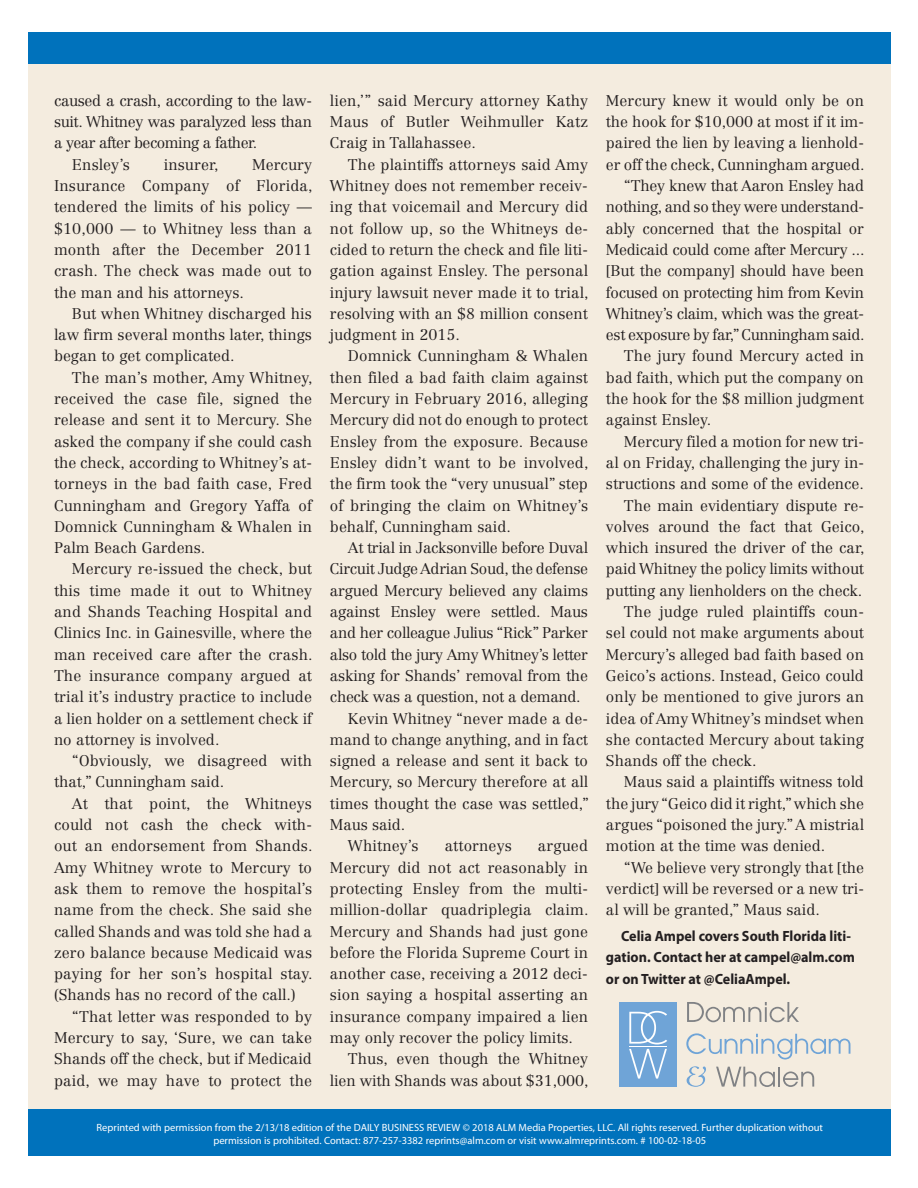
<style>
.page{position:relative;width:918px;height:1188px;background:#fff}
.page>*{position:absolute;margin:0;border:0;box-sizing:border-box;transform-origin:0 0}
.t1{font:300 15.15px/21.3px "Centennial LT Std";color:#231f20;text-align:justify}
.t2{font:300 15.15px "Centennial LT Std";letter-spacing:-.02em;color:#231f20}
.t3{font:300 15.15px "Centennial LT Std";letter-spacing:-.03em;color:#231f20}
.t4{font:700 14.85px/21.3px "Myriad Pro";color:#231f20;scale:.95 1}
.t5{font:10.5px/13.5px "Myriad Pro";color:#fff;text-align:center}
</style>
<div class="page">
<div style="left:29px;top:35px;width:862px;height:1088px;background:#f4ecdf"></div>
<div style="left:29px;top:32px;width:862px;height:31px;background:#0072bc"></div>
<div style="left:29px;top:1109px;width:862px;height:47px;background:#0072bc"></div>
<svg style="left:687px;top:1002px;width:112px;height:20px"></svg>
<svg style="left:686px;top:1033px;width:164px;height:27px"></svg>
<svg style="left:687px;top:1066px;width:19px;height:21px"></svg>
<svg style="left:716px;top:1067px;width:59px;height:20px"></svg>
<hr style="left:778px;top:1067px;width:2px;height:20px;background:#808285">
<svg style="left:783px;top:1071px;width:31px;height:16px"></svg>
<div style="left:619px;top:1003px;width:58px;height:84px;background:#6fa4d7"></div>
<svg style="left:629px;top:1011px;width:38px;height:68px"></svg>
<hr style="left:629px;top:1046px;width:38px;height:1px;background:#fff">
<p class="t2" style="left:54px;top:92px;width:260px">caused a crash, according to the law-</p>
<p class="t2" style="left:54px;top:113px;width:260px">suit. Whitney was paralyzed less than</p>
<p class="t3" style="left:54px;top:134px;width:205px">a year after becoming a father.</p>
<p class="t1" style="left:72px;top:154px;width:59px">Ensley’s</p>
<p class="t1" style="left:164px;top:154px;width:57px">insurer,</p>
<p class="t1" style="left:54px;top:154px;width:260px;text-indent:198px">Mercury Insurance Company of Florida, tendered the limits of his policy — $10,000 — to Whitney less than a month after the December 2011 crash. The check was made out to the man and his attorneys.</p>
<p class="t1" style="left:54px;top:303px;width:259px;text-indent:18px">But when Whitney discharged his law firm several months later, things began to get complicated.</p>
<p class="t1" style="left:54px;top:367px;width:260px;text-indent:18px">The man’s mother, Amy Whitney, received the case file, signed the release and sent it to Mercury. She asked the company if she could cash the check, according to Whitney’s at&shy;torneys in the bad faith case, Fred Cunningham and Gregory Yaffa of Domnick Cunningham &amp; Whalen in Palm Beach Gardens.</p>
<p class="t1" style="left:54px;top:559px;width:260px;text-indent:18px">Mercury re-issued the check, but this time made it out to Whitney and Shands Teaching Hospital and Clinics Inc. in Gainesville, where the man received care after the crash.<br>The insurance company argued at trial it’s industry practice to include a lien holder on a settlement check if no attorney is involved.</p>
<p class="t1" style="left:54px;top:750px;width:260px;text-indent:18px">“Obviously, we disagreed with that,” Cunningham said.</p>
<p class="t1" style="left:54px;top:793px;width:260px;text-indent:18px">At that point, the Whitneys could not cash the check with&shy;out an endorsement from Shands.<br>Amy Whitney wrote to Mercury to ask them to remove the hospital’s name from the check. She said she called Shands and was told she had a zero balance because Medicaid was paying for her son’s hospital stay. (Shands has no record of the call.)</p>
<p class="t1" style="left:54px;top:1006px;width:260px;text-indent:18px">“That letter was responded to by Mercury to say, ‘Sure, we can take Shands off the check, but if Medicaid paid, we may have to protect the</p>
<p class="t1" style="left:330px;top:90px;width:260px">lien,’” said Mercury attorney Kathy Maus of Butler Weihmuller Katz Craig in Tallahassee.</p>
<p class="t1" style="left:330px;top:154px;width:260px;text-indent:18px">The plaintiffs attorneys said Amy Whitney does not remember receiv&shy;ing that voicemail and Mercury did not follow up, so the Whitneys de&shy;cided to return the check and file liti&shy;gation against Ensley. The personal injury lawsuit never made it to trial, resolving with an $8 million consent judgment in 2015.</p>
<p class="t1" style="left:330px;top:346px;width:260px;text-indent:18px">Domnick Cunningham &amp; Whalen then filed a bad faith claim against Mercury in February 2016, alleging Mercury did not do enough to protect Ensley from the exposure. Because Ensley didn’t want to be involved, the firm took the “very unusual” step of bringing the claim on Whitney’s behalf, Cunningham said.</p>
<p class="t2" style="left:348px;top:539px;width:242px">At trial in Jacksonville before Duval</p>
<p class="t2" style="left:330px;top:560px;width:260px">Circuit Judge Adrian Soud, the defense</p>
<p class="t1" style="left:330px;top:580px;width:260px">argued Mercury believed any claims</p>
<p class="t1" style="left:330px;top:601px;width:260px">against Ensley were settled. Maus</p>
<p class="t2" style="left:330px;top:624px;width:259px">and her colleague Julius “Rick” Parker</p>
<p class="t2" style="left:330px;top:645px;width:260px">also told the jury Amy Whitney’s letter</p>
<p class="t1" style="left:330px;top:665px;width:260px">asking for Shands’ removal from the</p>
<p class="t2" style="left:330px;top:688px;width:252px">check was a question, not a demand.</p>
<p class="t1" style="left:348px;top:708px;width:242px">Kevin Whitney “never made a de-</p>
<p class="t1" style="left:330px;top:729px;width:260px">mand to change anything, and in fact</p>
<p class="t1" style="left:330px;top:750px;width:260px">signed a release and sent it back to</p>
<p class="t1" style="left:330px;top:771px;width:260px">Mercury, so Mercury therefore at all</p>
<p class="t1" style="left:330px;top:793px;width:261px">times thought the case was settled,”</p>
<p class="t1" style="left:330px;top:814px;width:77px">Maus said.</p>
<p class="t1" style="left:348px;top:835px;width:72px">Whitney’s</p>
<p class="t1" style="left:445px;top:835px;width:69px">attorneys</p>
<p class="t1" style="left:330px;top:835px;width:260px;text-indent:208px">argued Mercury did not act reasonably in protecting Ensley from the multi&shy;million-dollar quadriplegia claim.<br>Mercury and Shands had just gone before the Florida Supreme Court in another case, receiving a 2012 deci&shy;sion saying a hospital asserting an insurance company impaired a lien may only recover the policy limits.</p>
<p class="t1" style="left:330px;top:1048px;width:260px;text-align:right">Thus, even though the Whitney lien with Shands was about $31,000,</p>
<p class="t1" style="left:606px;top:90px;width:260px">Mercury knew it would only be on</p>
<p class="t1" style="left:606px;top:111px;width:259px">the hook for $10,000 at most if it im-</p>
<p class="t1" style="left:606px;top:132px;width:260px">paired the lien by leaving a lienhold-</p>
<p class="t1" style="left:606px;top:154px;width:260px">er off the check, Cunningham argued.</p>
<p class="t1" style="left:624px;top:175px;width:242px">“They knew that Aaron Ensley had</p>
<p class="t2" style="left:606px;top:198px;width:260px">nothing, and so they were understand-</p>
<p class="t1" style="left:606px;top:218px;width:260px">ably concerned that the hospital or</p>
<p class="t1" style="left:606px;top:239px;width:260px">Medicaid could come after Mercury ...</p>
<p class="t1" style="left:606px;top:260px;width:260px">[But the company] should have been</p>
<p class="t1" style="left:606px;top:282px;width:260px">focused on protecting him from Kevin</p>
<p class="t2" style="left:606px;top:304px;width:260px">Whitney’s claim, which was the great-</p>
<p class="t2" style="left:606px;top:326px;width:260px">est exposure by far,” Cunningham said.</p>
<p class="t1" style="left:624px;top:345px;width:242px">The jury found Mercury acted in</p>
<p class="t1" style="left:606px;top:367px;width:259px">bad faith, which put the company on</p>
<p class="t1" style="left:606px;top:388px;width:260px">the hook for the $8 million judgment</p>
<p class="t1" style="left:606px;top:409px;width:107px">against Ensley.</p>
<p class="t1" style="left:624px;top:431px;width:242px">Mercury filed a motion for new tri-</p>
<p class="t1" style="left:606px;top:452px;width:259px">al on Friday, challenging the jury in-</p>
<p class="t1" style="left:606px;top:473px;width:259px">structions and some of the evidence.</p>
<p class="t1" style="left:624px;top:495px;width:242px">The main evidentiary dispute re-</p>
<p class="t1" style="left:606px;top:516px;width:260px">volves around the fact that Geico,</p>
<p class="t1" style="left:606px;top:537px;width:260px">which insured the driver of the car,</p>
<p class="t1" style="left:606px;top:558px;width:260px">paid Whitney the policy limits without</p>
<p class="t1" style="left:606px;top:580px;width:258px">putting any lienholders on the check.</p>
<p class="t1" style="left:624px;top:601px;width:242px">The judge ruled plaintiffs coun-</p>
<p class="t1" style="left:606px;top:622px;width:259px">sel could not make arguments about</p>
<p class="t1" style="left:606px;top:644px;width:260px">Mercury’s alleged bad faith based on</p>
<p class="t1" style="left:606px;top:665px;width:259px">Geico’s actions. Instead, Geico could</p>
<p class="t1" style="left:606px;top:686px;width:260px">only be mentioned to give jurors an</p>
<p class="t1" style="left:606px;top:708px;width:260px">idea of Amy Whitney’s mindset when</p>
<p class="t1" style="left:606px;top:729px;width:260px">she contacted Mercury about taking</p>
<p class="t1" style="left:606px;top:750px;width:152px">Shands off the check.</p>
<p class="t1" style="left:624px;top:771px;width:241px">Maus said a plaintiffs witness told</p>
<p class="t1" style="left:606px;top:793px;width:259px">the jury “Geico did it right,” which she</p>
<p class="t1" style="left:606px;top:814px;width:260px">argues “poisoned the jury.” A mistrial</p>
<p class="t1" style="left:606px;top:835px;width:221px">motion at the time was denied.</p>
<p class="t1" style="left:624px;top:857px;width:242px">“We believe very strongly that [the</p>
<p class="t1" style="left:606px;top:878px;width:259px">verdict] will be reversed or a new tri-</p>
<p class="t1" style="left:606px;top:899px;width:216px">al will be granted,” Maus said.</p>
<p class="t4" style="left:606px;top:925px;width:263px;text-indent:15px">Celia Ampel covers South Florida liti&shy;gation. Contact her at campel@alm.com or on Twitter at @CeliaAmpel.</p>
<p class="t5" style="left:97px;top:1121px;width:728px">Reprinted with permission from the 2/13/18 edition of the DAILY BUSINESS REVIEW © 2018 ALM Media Properties, LLC. All rights reserved. Further duplication without permission is prohibited. Contact: 877-257-3382 reprints@alm.com or visit www.almreprints.com. # 100-02-18-05</p>
</div>
